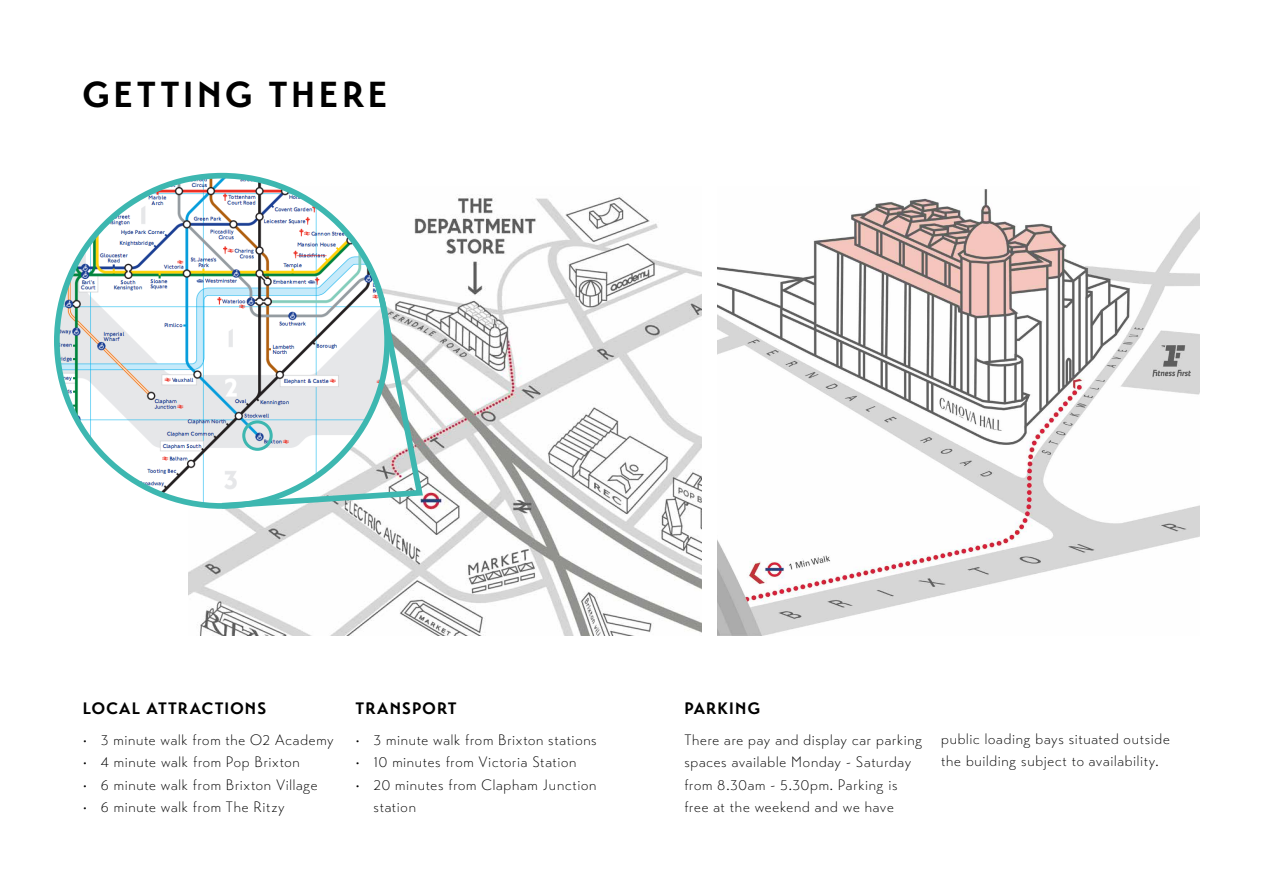
<style>
.page{position:relative;width:1263px;height:893px;background:#fff}
.page>*{position:absolute;margin:0;border:0;box-sizing:border-box;transform-origin:0 0}
.t1{font:700 36px "Transat";letter-spacing:.1em;color:#000}
.t2{font:700 16.5px "Transat";letter-spacing:.07em;color:#000}
.t3{font:300 15px/22.5px "Transat";letter-spacing:.045em;color:#000}
</style>
<div class="page">
<img style="left:189px;top:187px;width:513px;height:449px">
<img style="left:57px;top:176px;width:330px;height:330px;border-radius:165px">
<svg style="left:216px;top:291px;width:210px;height:221px"></svg>
<img style="left:717px;top:189px;width:482px;height:447px">
<h1 class="t1" style="left:83px;top:73px;width:306px">GETTING THERE</h1>
<p class="t2" style="left:83px;top:698px;width:185px">LOCAL ATTRACTIONS</p>
<p class="t3" style="left:83px;top:729px;width:252px">• 3 minute walk from the O2 Academy</p>
<p class="t3" style="left:83px;top:751px;width:218px">• 4 minute walk from Pop Brixton</p>
<p class="t3" style="left:83px;top:774px;width:236px">• 6 minute walk from Brixton Village</p>
<p class="t3" style="left:83px;top:796px;width:203px">• 6 minute walk from The Ritzy</p>
<p class="t2" style="left:356px;top:698px;width:103px">TRANSPORT</p>
<p class="t3" style="left:356px;top:729px;width:243px">• 3 minute walk from Brixton stations</p>
<p class="t3" style="left:356px;top:751px;width:222px">• 10 minutes from Victoria Station</p>
<p class="t3" style="left:374px;top:774px;width:224px;text-indent:-18px">• 20 minutes from Clapham Junction station</p>
<p class="t2" style="left:684px;top:698px;width:77px">PARKING</p>
<p class="t3" style="left:684px;top:729px;width:239px">There are pay and display car parking spaces available Monday - Saturday from 8.30am - 5.30pm. Parking is free at the weekend and we have</p>
<p class="t3" style="left:941px;top:728px;width:230px">public loading bays situated outside the building subject to availability.</p>
</div>
